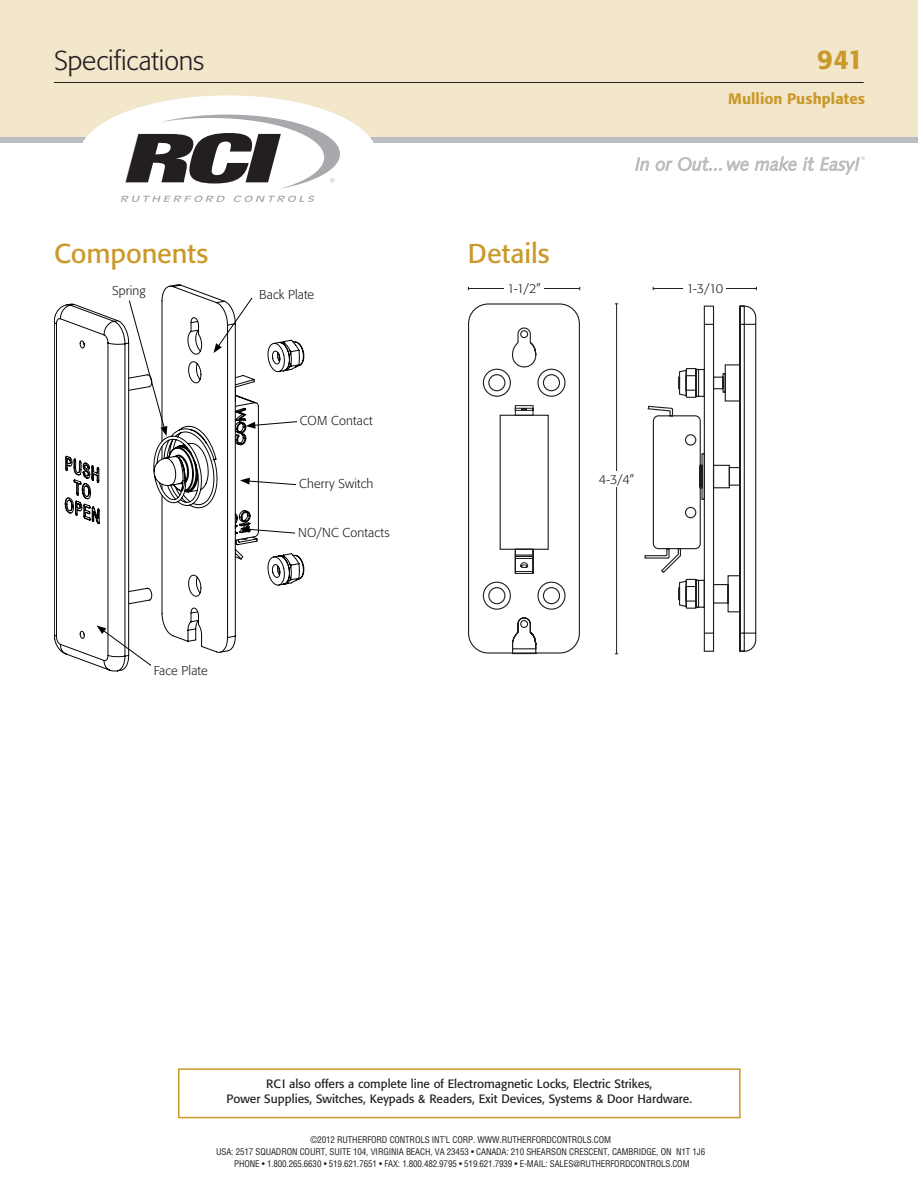
<style>
.page{position:relative;width:918px;height:1188px;background:#fff}
.page>*{position:absolute;margin:0;border:0;box-sizing:border-box;transform-origin:0 0}
.t1{font:27px "Formata";color:#ca992a}
.t2{font:300 27px "Formata";letter-spacing:-.005em;color:#231f20}
.t3{font:500 27px "Formata";color:#ca992a}
.t4{font:500 15px "Formata";letter-spacing:.005em;color:#ca992a}
.t5{font:300 12.75px "Formata";letter-spacing:.01em;color:#231f20}
.t6{font:12px/15px "Formata";color:#231f20;text-align:center}
.t7{font:condensed 9px/12px "Helvetica";letter-spacing:-.015em;color:#231f20}
</style>
<div class="page">
<div style="left:0;top:0;width:918px;height:142px;background:#f2e6cb"></div>
<div style="left:0;top:137px;width:918px;height:5px;background:#bcbdc0"></div>
<hr style="left:54px;top:82px;width:810px;height:1px;background:#231f20">
<div style="left:79px;top:95px;width:298px;height:122px;background:#fff;border-radius:50%"></div>
<svg style="left:121px;top:196px;width:104px;height:6px"></svg>
<svg style="left:234px;top:196px;width:80px;height:6px"></svg>
<svg style="left:126px;top:115px;width:214px;height:74px"></svg>
<svg style="left:635px;top:157px;width:14px;height:14px"></svg>
<svg style="left:655px;top:156px;width:210px;height:19px"></svg>
<div style="left:178px;top:1068px;width:563px;height:50px;border:2px solid #ca992a"></div>
<svg style="left:54px;top:312px;width:250px;height:333px"></svg>
<svg style="left:56px;top:284px;width:244px;height:388px"></svg>
<svg style="left:468px;top:303px;width:288px;height:351px"></svg>
<svg style="left:515px;top:405px;width:19px;height:11px"></svg>
<svg style="left:515px;top:549px;width:19px;height:25px"></svg>
<div style="left:296px;top:476px;width:80px;height:15px;background:#fff"></div>
<div style="left:297px;top:412px;width:79px;height:16px;background:#fff"></div>
<div style="left:295px;top:524px;width:98px;height:16px;background:#fff"></div>
<div style="left:151px;top:663px;width:60px;height:15px;background:#fff"></div>
<div style="left:256px;top:286px;width:61px;height:16px;background:#fff"></div>
<div style="left:107px;top:282px;width:44px;height:17px;background:#fff"></div>
<hr style="left:468px;top:288px;width:112px;height:1px;background:#231f20">
<div style="left:504px;top:281px;width:40px;height:15px;background:#fff"></div>
<hr style="left:653px;top:288px;width:103px;height:1px;background:#231f20">
<div style="left:683px;top:281px;width:43px;height:15px;background:#fff"></div>
<hr style="left:616px;top:304px;width:1px;height:350px;background:#231f20">
<div style="left:596px;top:471px;width:41px;height:16px;background:#fff"></div>
<h1 class="t2" style="left:54px;top:44px;width:152px">Specifications</h1>
<h1 class="t1" style="left:54px;top:237px;width:156px">Components</h1>
<h1 class="t1" style="left:468px;top:237px;width:83px">Details</h1>
<h1 class="t3" style="left:817px;top:43px;width:48px">941</h1>
<h2 class="t4" style="left:728px;top:90px;width:139px">Mullion Pushplates</h2>
<h3 class="t5" style="left:112px;top:283px;width:35px">Spring</h3>
<h3 class="t5" style="left:507px;top:281px;width:35px">1-1/2”</h3>
<h3 class="t5" style="left:686px;top:281px;width:38px">1-3/10</h3>
<h3 class="t5" style="left:259px;top:287px;width:57px">Back Plate</h3>
<h3 class="t5" style="left:154px;top:663px;width:55px">Face Plate</h3>
<h3 class="t5" style="left:300px;top:413px;width:74px">COM Contact</h3>
<h3 class="t5" style="left:299px;top:476px;width:76px">Cherry Switch</h3>
<h3 class="t5" style="left:298px;top:525px;width:93px">NO/NC Contacts</h3>
<h3 class="t5" style="left:599px;top:472px;width:37px">4-3/4”</h3>
<h3 class="t6" style="left:226px;top:1077px;width:467px">RCI also offers a complete line of Electromagnetic Locks, Electric Strikes,<br>Power Supplies, Switches, Keypads &amp; Readers, Exit Devices, Systems &amp; Door Hardware.</h3>
<p class="t7" style="left:216px;top:1133px;width:397px;text-indent:94px">©2012 RUTHERFORD CONTROLS INT’L CORP. WWW.RUTHERFORDCONTROLS.COM<br>USA: 2517 SQUADRON COURT, SUITE 104, VIRGINIA BEACH, VA 23453 • CANADA</p>
<p class="t7" style="left:506px;top:1145px;width:26px">: 210 SHEARSON</p>
<p class="t7" style="left:569px;top:1145px;width:6px">CRESCENT</p>
<p class="t7" style="left:608px;top:1145px;width:27px">, CAMBRIDGE</p>
<p class="t7" style="left:656px;top:1145px;width:51px">, ON N1T 1J6</p>
<p class="t7" style="left:234px;top:1157px;width:353px">PHONE • 1.800.265.6630 • 519.621.7651 • FAX: 1.800.482.9795 • 519.621.7939 • E-MAI L: SALES@RUTHERFORDCONTRO</p>
<p class="t7" style="left:661px;top:1157px;width:30px">LS.COM</p>
</div>
